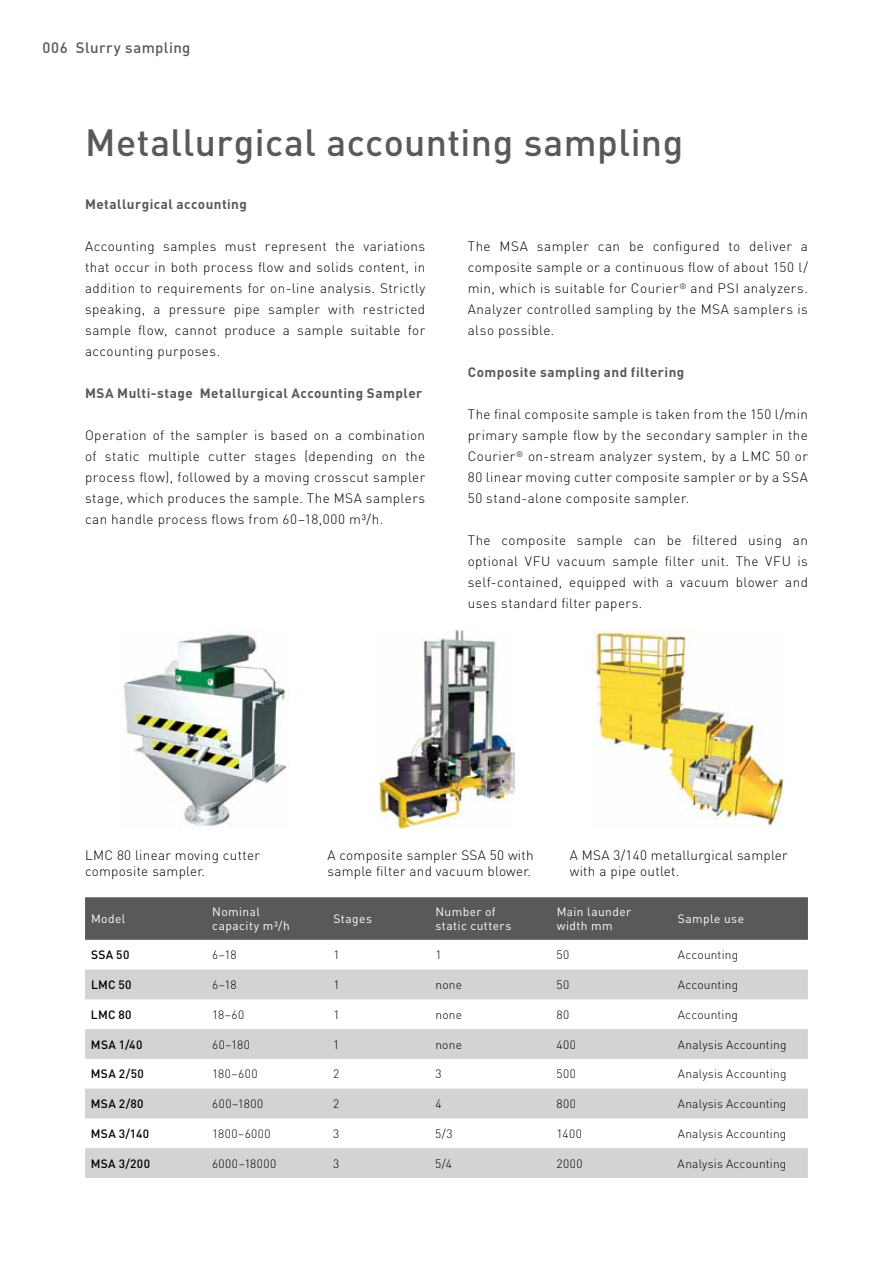
<style>
.page{position:relative;width:893px;height:1263px;background:#fff}
.page>*{position:absolute;margin:0;border:0;box-sizing:border-box;transform-origin:0 0}
.t1{font:500 37.5px "DIN Pro";letter-spacing:.01em;color:#58595b}
.t2{font:500 15px "DIN Pro";letter-spacing:.03em;color:#58595b}
.t3{font:300 13.5px/21px "DIN Pro";letter-spacing:.03em;color:#000;text-align:justify}
.t4{font:700 13.5px "DIN Pro";letter-spacing:.035em;color:#58595b}
.t5{font:300 12px "DIN Pro";letter-spacing:.015em;color:#000}
.t6{font:12px/14.4px "DIN Pro";letter-spacing:.035em;color:#fff}
.t7{font:500 12px "DIN Pro";letter-spacing:.025em;color:#000}
.t8{font:300 12px "DIN Pro";letter-spacing:.04em;color:#000}
</style>
<div class="page">
<img style="left:591px;top:629px;width:195px;height:199px">
<img style="left:378px;top:629px;width:137px;height:199px">
<img style="left:119px;top:629px;width:170px;height:199px">
<div style="left:85px;top:897px;width:723px;height:43px;background:#58595b"></div>
<svg style="left:85px;top:969px;width:723px;height:149px;fill:#d1d3d4"></svg>
<div style="left:85px;top:1148px;width:723px;height:30px;background:#d1d3d4"></div>
<p class="t2" style="left:43px;top:37px;width:149px">006 Slurry sampling</p>
<h1 class="t1" style="left:85px;top:117px;width:600px">Metallurgical accounting sampling</h1>
<p class="t4" style="left:85px;top:195px;width:163px">Metallurgical accounting</p>
<p class="t3" style="left:85px;top:235px;width:342px">Accounting samples must represent the variations that occur in both process flow and solids content, in addition to requirements for on-line analysis. Strictly speaking, a pressure pipe sampler with restricted sample flow, cannot produce a sample suitable for accounting purposes.</p>
<p class="t4" style="left:85px;top:384px;width:339px">MSA Multi-stage Metallurgical Accounting Sampler</p>
<p class="t3" style="left:85px;top:424px;width:342px">Operation of the sampler is based on a combination of static multiple cutter stages (depending on the process flow), followed by a moving crosscut sampler stage, which produces the sample. The MSA samplers can handle process flows from 60–18,000 m³/h.</p>
<p class="t3" style="left:468px;top:235px;width:342px">The MSA sampler can be configured to deliver a composite sample or a continuous flow of about 150 l/ min, which is suitable for Courier<sup>®</sup> and PSI analyzers.<br>Analyzer controlled sampling by the MSA samplers is also possible.</p>
<p class="t4" style="left:468px;top:363px;width:218px">Composite sampling and filtering</p>
<p class="t3" style="left:468px;top:403px;width:342px">The final composite sample is taken from the 150 l/min primary sample flow by the secondary sampler in the Courier<sup>®</sup> on-stream analyzer system, by a LMC 50 or 80 linear moving cutter composite sampler or by a SSA 50 stand-alone composite sampler.</p>
<p class="t3" style="left:468px;top:529px;width:342px">The composite sample can be filtered using an optional VFU vacuum sample filter unit. The VFU is self-contained, equipped with a vacuum blower and uses standard filter papers.</p>
<p class="t3" style="left:85px;top:846px;width:176px;line-height:16.2px">LMC 80 linear moving cutter composite sampler.</p>
<p class="t3" style="left:327px;top:846px;width:208px;line-height:16.2px">A composite sampler SSA 50 with sample filter and vacuum blower.</p>
<p class="t3" style="left:570px;top:846px;width:219px;line-height:16.2px">A MSA 3/140 metallurgical sampler with a pipe outlet.</p>
<p class="t6" style="left:91px;top:911px;width:36px">Model</p>
<p class="t6" style="left:212px;top:904px;width:79px">Nominal capacity m³/h</p>
<p class="t6" style="left:333px;top:911px;width:40px">Stages</p>
<p class="t6" style="left:435px;top:904px;width:77px">Number of static cutters</p>
<p class="t6" style="left:557px;top:904px;width:76px">Main launder width mm</p>
<p class="t6" style="left:678px;top:911px;width:68px">Sample use</p>
<p class="t7" style="left:91px;top:947px;width:40px">SSA 50</p>
<p class="t5" style="left:212px;top:947px;width:26px">6–18</p>
<p class="t5" style="left:333px;top:947px;width:8px">1</p>
<p class="t5" style="left:435px;top:947px;width:8px">1</p>
<p class="t5" style="left:557px;top:947px;width:14px">50</p>
<p class="t5" style="left:678px;top:947px;width:62px">Accounting</p>
<p class="t7" style="left:91px;top:976px;width:42px">LMC 50</p>
<p class="t5" style="left:212px;top:976px;width:26px">6–18</p>
<p class="t5" style="left:333px;top:976px;width:8px">1</p>
<p class="t5" style="left:435px;top:976px;width:28px">none</p>
<p class="t5" style="left:557px;top:976px;width:14px">50</p>
<p class="t5" style="left:678px;top:976px;width:62px">Accounting</p>
<p class="t7" style="left:91px;top:1006px;width:42px">LMC 80</p>
<p class="t5" style="left:212px;top:1006px;width:34px">18–60</p>
<p class="t5" style="left:333px;top:1006px;width:8px">1</p>
<p class="t5" style="left:435px;top:1006px;width:28px">none</p>
<p class="t5" style="left:557px;top:1006px;width:14px">80</p>
<p class="t5" style="left:678px;top:1006px;width:62px">Accounting</p>
<p class="t7" style="left:91px;top:1036px;width:53px">MSA 1/40</p>
<p class="t5" style="left:212px;top:1036px;width:39px">60–180</p>
<p class="t5" style="left:333px;top:1036px;width:8px">1</p>
<p class="t5" style="left:435px;top:1036px;width:28px">none</p>
<p class="t5" style="left:557px;top:1036px;width:21px">400</p>
<p class="t5" style="left:678px;top:1036px;width:110px">Analysis Accounting</p>
<p class="t7" style="left:91px;top:1066px;width:54px">MSA 2/50</p>
<p class="t5" style="left:212px;top:1066px;width:47px">180–600</p>
<p class="t5" style="left:333px;top:1066px;width:8px">2</p>
<p class="t5" style="left:435px;top:1066px;width:8px">3</p>
<p class="t5" style="left:556px;top:1066px;width:21px">500</p>
<p class="t5" style="left:678px;top:1066px;width:110px">Analysis Accounting</p>
<p class="t7" style="left:91px;top:1095px;width:54px">MSA 2/80</p>
<p class="t5" style="left:212px;top:1095px;width:53px">600–1800</p>
<p class="t5" style="left:333px;top:1095px;width:8px">2</p>
<p class="t5" style="left:435px;top:1095px;width:8px">4</p>
<p class="t5" style="left:556px;top:1095px;width:21px">800</p>
<p class="t5" style="left:678px;top:1095px;width:110px">Analysis Accounting</p>
<p class="t7" style="left:91px;top:1125px;width:60px">MSA 3/140</p>
<p class="t8" style="left:212px;top:1125px;width:60px">1800–6000</p>
<p class="t5" style="left:333px;top:1125px;width:8px">3</p>
<p class="t5" style="left:435px;top:1125px;width:19px">5/3</p>
<p class="t5" style="left:556px;top:1125px;width:27px">1400</p>
<p class="t5" style="left:678px;top:1125px;width:110px">Analysis Accounting</p>
<p class="t7" style="left:91px;top:1155px;width:61px">MSA 3/200</p>
<p class="t8" style="left:212px;top:1155px;width:66px">6000–18000</p>
<p class="t5" style="left:333px;top:1155px;width:8px">3</p>
<p class="t5" style="left:435px;top:1155px;width:18px">5/4</p>
<p class="t5" style="left:556px;top:1155px;width:28px">2000</p>
<p class="t5" style="left:678px;top:1155px;width:110px">Analysis Accounting</p>
</div>
